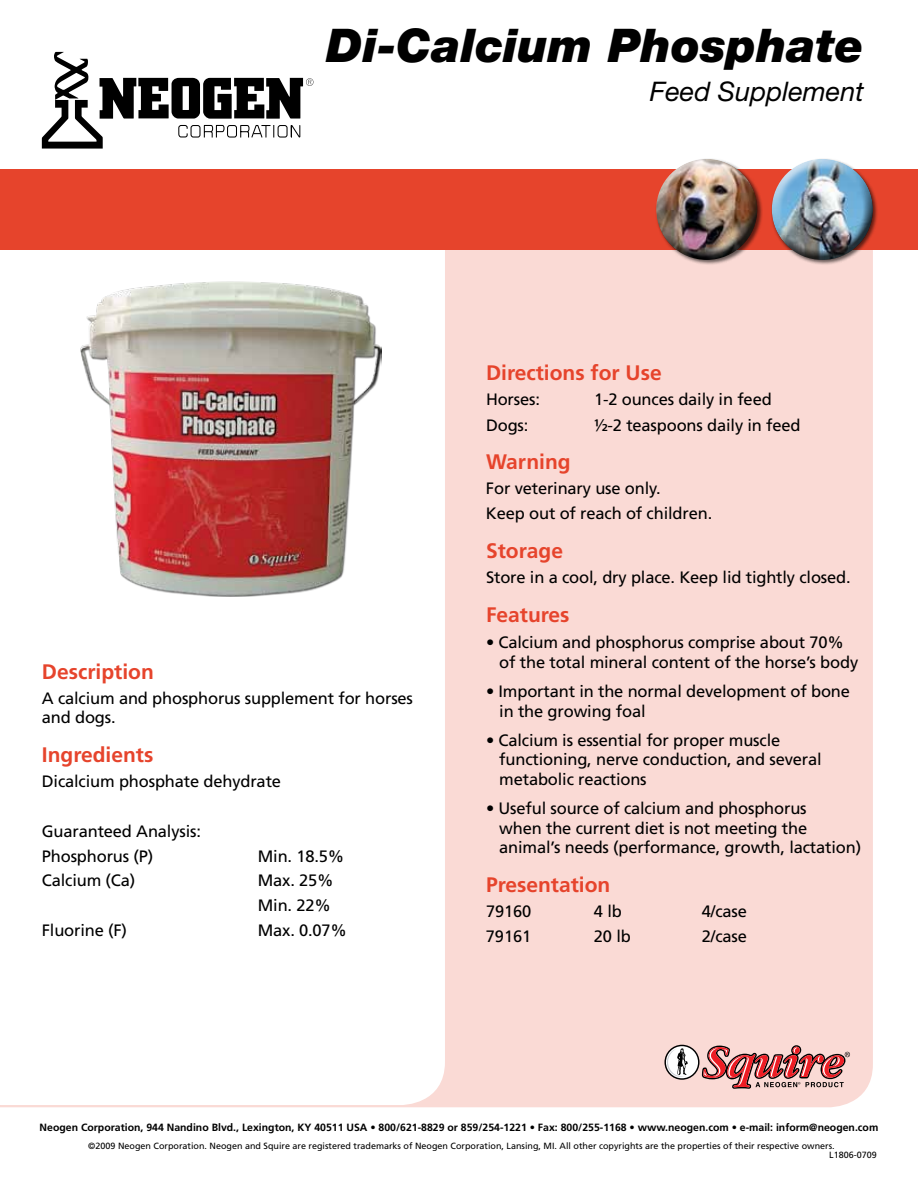
<style>
.page{position:relative;width:918px;height:1188px;background:#fff}
.page>*{position:absolute;margin:0;border:0;box-sizing:border-box;transform-origin:0 0}
.t1{font:italic 900 46.5px "Helvetica Neue";color:#000}
.t2{font:italic 27px "Helvetica Neue";color:#000}
.t3{font:700 21px "Frutiger";color:#e6442c}
.t4{font:16.5px/19.5px "Frutiger";letter-spacing:-.01em;color:#000}
.t5{font:700 10.5px "Frutiger";color:#000}
.t6{font:9px/9px "Frutiger";color:#000}
</style>
<div class="page">
<div style="left:0;top:250px;width:873px;height:857px;background:#fadad5"></div>
<svg style="left:0;top:51px;width:445px;height:1054px"></svg>
<div style="left:0;top:169px;width:918px;height:81px;background:#e6442c"></div>
<svg style="left:42px;top:52px;width:272px;height:97px"></svg>
<svg style="left:665px;top:1045px;width:34px;height:34px"></svg>
<div style="left:664px;top:1045px;width:36px;height:35px;border:1px solid #000;border-radius:50%"></div>
<svg style="left:667px;top:1048px;width:21px;height:29px"></svg>
<svg style="left:700px;top:1045px;width:150px;height:45px;background:#c98b8a"></svg>
<div style="left:771px;top:158px;width:108px;height:108px;background:#000;opacity:.6"></div>
<div style="left:772px;top:158px;width:102px;height:78px;background:#fff;opacity:.75"></div>
<div style="left:772px;top:174px;width:103px;height:88px;background:#000;opacity:.75"></div>
<div style="left:655px;top:158px;width:108px;height:108px;background:#000;opacity:.6"></div>
<div style="left:656px;top:158px;width:102px;height:78px;background:#fff;opacity:.75"></div>
<div style="left:656px;top:174px;width:104px;height:88px;background:#000;opacity:.75"></div>
<img style="left:80px;top:280px;width:302px;height:317px">
<h1 class="t1" style="left:327px;top:17px;width:539px">Di-Calcium Phosphate</h1>
<h2 class="t2" style="left:650px;top:75px;width:216px">Feed Supplement</h2>
<p class="t3" style="left:42px;top:659px;width:113px">Description</p>
<p class="t4" style="left:42px;top:688px;width:373px">A calcium and phosphorus supplement for horses and dogs.</p>
<p class="t3" style="left:42px;top:742px;width:113px">Ingredients</p>
<p class="t4" style="left:42px;top:771px;width:241px">Dicalcium phosphate dehydrate</p>
<p class="t4" style="left:42px;top:819px;width:161px;line-height:24.9px">Guaranteed Analysis:<br>Phosphorus (P)</p>
<p class="t4" style="left:258px;top:846px;width:88px">Min. 18.5%</p>
<p class="t4" style="left:42px;top:871px;width:95px">Calcium (Ca)</p>
<p class="t4" style="left:258px;top:868px;width:77px;line-height:24.9px">Max. 25%<br>Min. 22%</p>
<p class="t4" style="left:42px;top:921px;width:87px">Fluorine (F)</p>
<p class="t4" style="left:258px;top:921px;width:91px">Max. 0.07%</p>
<p class="t3" style="left:486px;top:361px;width:177px">Directions for Use</p>
<p class="t4" style="left:486px;top:390px;width:56px">Horses:</p>
<p class="t4" style="left:594px;top:390px;width:179px">1-2 ounces daily in feed</p>
<p class="t4" style="left:486px;top:415px;width:44px">Dogs:</p>
<p class="t4" style="left:594px;top:415px;width:208px">½-2 teaspoons daily in feed</p>
<p class="t3" style="left:486px;top:450px;width:86px">Warning</p>
<p class="t4" style="left:486px;top:476px;width:228px;line-height:24.9px">For veterinary use only.<br>Keep out of reach of children.</p>
<p class="t3" style="left:486px;top:538px;width:79px">Storage</p>
<p class="t4" style="left:486px;top:568px;width:366px">Store in a cool, dry place. Keep lid tightly closed.</p>
<p class="t3" style="left:486px;top:602px;width:85px">Features</p>
<p class="t4" style="left:499px;top:633px;width:361px;text-indent:-13px">• Calcium and phosphorus comprise about 70% of the total mineral content of the horse’s body</p>
<p class="t4" style="left:499px;top:682px;width:352px;text-indent:-13px">• Important in the normal development of bone in the growing foal</p>
<p class="t4" style="left:499px;top:731px;width:324px;text-indent:-13px">• Calcium is essential for proper muscle functioning, nerve conduction, and several metabolic reactions</p>
<p class="t4" style="left:499px;top:799px;width:363px;text-indent:-13px">• Useful source of calcium and phosphorus<br>when the current diet is not meeting the animal’s needs (performance, growth, lactation)</p>
<p class="t3" style="left:486px;top:872px;width:126px">Presentation</p>
<p class="t4" style="left:486px;top:902px;width:47px">79160</p>
<p class="t4" style="left:594px;top:902px;width:29px">4 lb</p>
<p class="t4" style="left:702px;top:902px;width:47px">4/case</p>
<p class="t4" style="left:486px;top:927px;width:47px">79161</p>
<p class="t4" style="left:594px;top:927px;width:38px">20 lb</p>
<p class="t4" style="left:702px;top:927px;width:47px">2/case</p>
<p class="t5" style="left:40px;top:1121px;width:840px">Neogen Corporation, 944 Nandino Blvd., Lexington, KY 40511 USA • 800/621-8829 or 859/254-1221 • Fax: 800/255-1168 • www.neogen.com • e-mail: inform@neogen.com</p>
<p class="t6" style="left:829px;top:1141px;width:49px;text-indent:-741px">©2009 Neogen Corporation. Neogen and Squire are registered trademarks of Neogen Corporation, Lansing, MI. All other copyrights are the properties of their respective owners.<br>L1806-0709</p>
</div>
